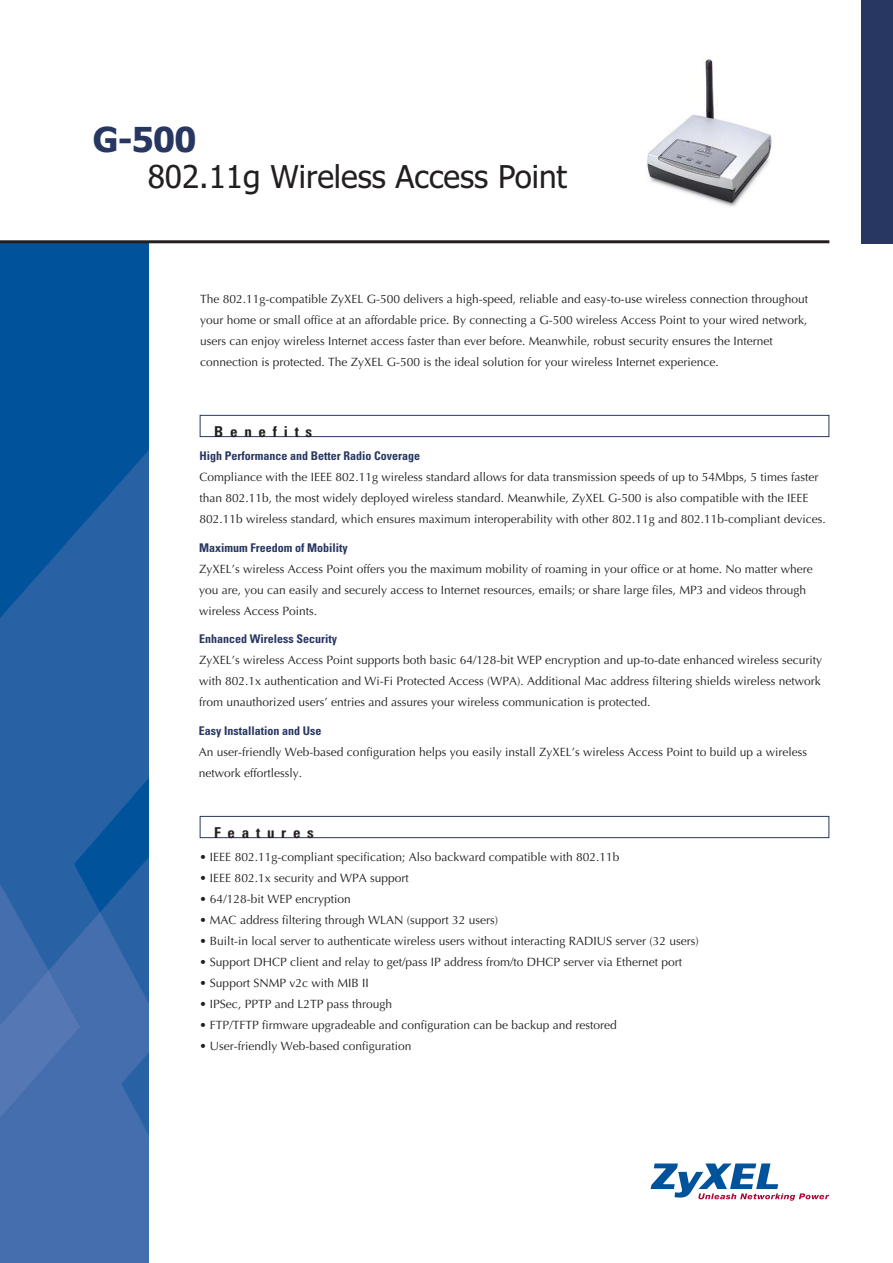
<style>
.page{position:relative;width:893px;height:1263px;background:#fff}
.page>*{position:absolute;margin:0;border:0;box-sizing:border-box;transform-origin:0 0}
.t1{font:700 34.5px "Tahoma";color:#273762}
.t2{font:31.5px "Tahoma";color:#231f20}
.t3{font:700 condensed 15px "Univers";letter-spacing:.45em;color:#231f20}
.t4{font:12px/21px "Optima";color:#231f20}
.t5{font:700 condensed 12px "Univers";color:#273762}
</style>
<div class="page">
<svg style="left:651px;top:1163px;width:178px;height:38px"></svg>
<div style="left:200px;top:816px;width:629px;height:22px;border:1px solid #273762"></div>
<div style="left:200px;top:415px;width:629px;height:22px;border:1px solid #273762"></div>
<img style="left:0;top:243px;width:149px;height:1020px">
<div style="left:861px;top:0;width:31px;height:243px;background:#273762"></div>
<hr style="left:0;top:240px;width:829px;height:3px;background:#231f20">
<img style="left:646px;top:59px;width:126px;height:148px">
<h1 class="t1" style="left:93px;top:120px;width:105px">G-500</h1>
<h2 class="t2" style="left:148px;top:159px;width:421px">802.11g Wireless Access Point</h2>
<p class="t4" style="left:200px;top:290px;width:610px">The 802.11g-compatible ZyXEL G-500 delivers a high-speed, reliable and easy-to-use wireless connection throughout your home or small office at an affordable price. By connecting a G-500 wireless Access Point to your wired network, users can enjoy wireless Internet access faster than ever before. Meanwhile, robust security ensures the Internet connection is protected. The ZyXEL G-500 is the ideal solution for your wireless Internet experience.</p>
<p class="t3" style="left:214px;top:426px;width:100px">Benefits</p>
<p class="t5" style="left:199px;top:452px;width:222px">High Performance and Better Radio Coverage</p>
<p class="t4" style="left:199px;top:468px;width:628px">Compliance with the IEEE 802.11g wireless standard allows for data transmission speeds of up to 54Mbps, 5 times faster than 802.11b, the most widely deployed wireless standard. Meanwhile, ZyXEL G-500 is also compatible with the IEEE<br>802.11b wireless standard, which ensures maximum interoperability with other 802.11g and 802.11b-compliant devices.</p>
<p class="t5" style="left:199px;top:543px;width:150px">Maximum Freedom of Mobility</p>
<p class="t4" style="left:199px;top:559px;width:615px">ZyXEL’s wireless Access Point offers you the maximum mobility of roaming in your office or at home. No matter where you are, you can easily and securely access to Internet resources, emails; or share large files, MP3 and videos through wireless Access Points.</p>
<p class="t5" style="left:199px;top:635px;width:139px">Enhanced Wireless Security</p>
<p class="t4" style="left:199px;top:651px;width:624px;text-align:justify">ZyXEL’s wireless Access Point supports both basic 64/128-bit WEP encryption and up-to-date enhanced wireless security with 802.1x authentication and Wi-Fi Protected Access (WPA). Additional Mac address filtering shields wireless network from unauthorized users’ entries and assures your wireless communication is protected.</p>
<p class="t5" style="left:199px;top:726px;width:124px">Easy Installation and Use</p>
<p class="t4" style="left:199px;top:742px;width:610px">An user-friendly Web-based configuration helps you easily install ZyXEL’s wireless Access Point to build up a wireless network effortlessly.</p>
<p class="t3" style="left:214px;top:827px;width:101px">Features</p>
<p class="t4" style="left:199px;top:847px;width:422px">• IEEE 802.11g-compliant specification; Also backward compatible with 802.11b</p>
<p class="t4" style="left:199px;top:868px;width:211px">• IEEE 802.1x security and WPA support</p>
<p class="t4" style="left:199px;top:889px;width:153px">• 64/128-bit WEP encryption</p>
<p class="t4" style="left:199px;top:910px;width:300px">• MAC address filtering through WLAN (support 32 users)</p>
<p class="t4" style="left:200px;top:931px;width:501px">• Built-in local server to authenticate wireless users without interacting RADIUS server (32 users)</p>
<p class="t4" style="left:200px;top:952px;width:484px">• Support DHCP client and relay to get/pass IP address from/to DHCP server via Ethernet port</p>
<p class="t4" style="left:200px;top:973px;width:171px">• Support SNMP v2c with MIB II</p>
<p class="t4" style="left:200px;top:994px;width:194px">• IPSec, PPTP and L2TP pass through</p>
<p class="t4" style="left:200px;top:1015px;width:419px">• FTP/TFTP firmware upgradeable and configuration can be backup and restored</p>
<p class="t4" style="left:200px;top:1036px;width:213px">• User-friendly Web-based configuration</p>
</div>
